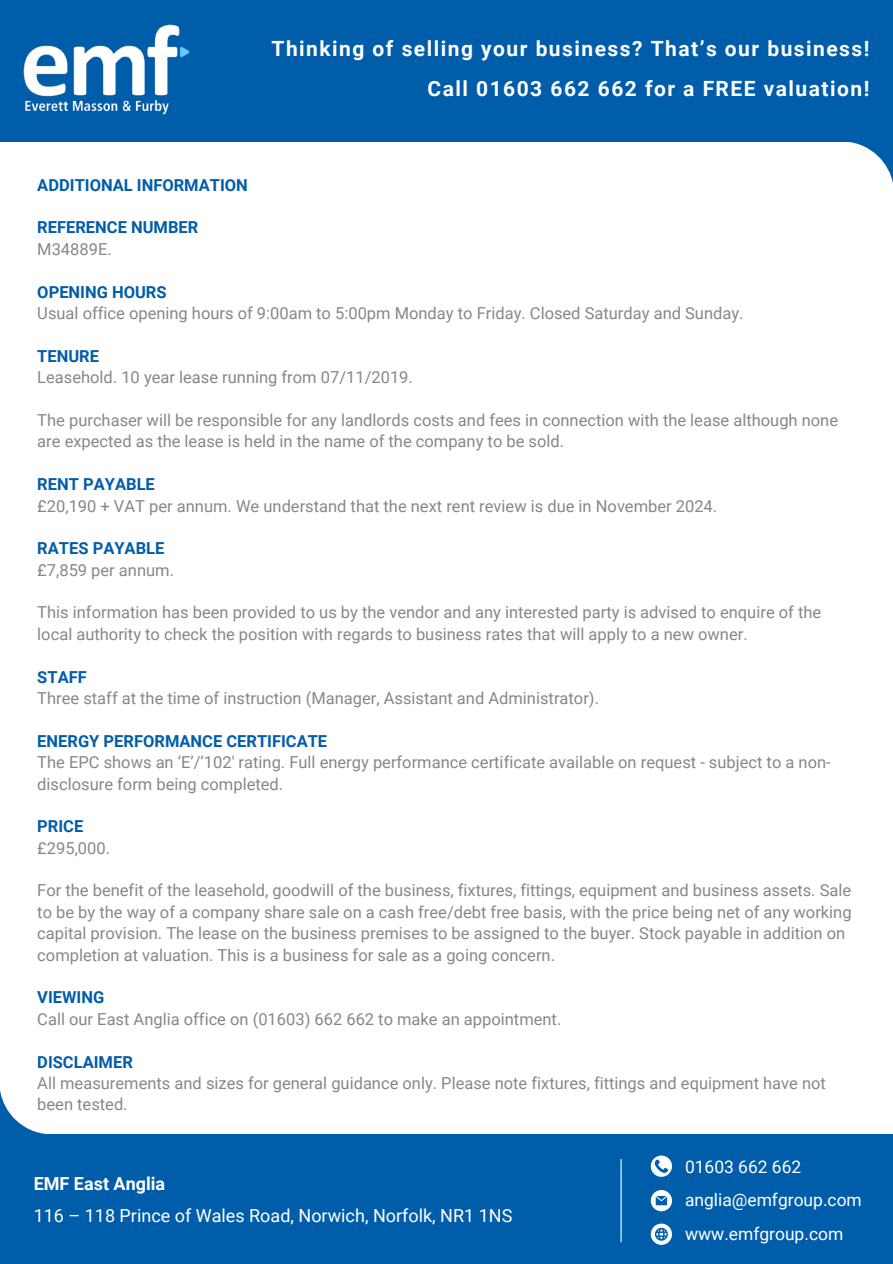
<style>
.page{position:relative;width:893px;height:1264px;background:#fff}
.page>*{position:absolute;margin:0;border:0;box-sizing:border-box;transform-origin:0 0}
.t1{font:700 21px/39.3px "Roboto";letter-spacing:.07em;color:#fff;text-align:right}
.t2{font:18px "Roboto";color:#fff}
.t3{font:700 18px "Roboto";color:#fff}
.t4{font:17.4px/33.8px "Roboto";color:#fff}
.t5{font:16.5px/21.3px "Roboto";color:#878787}
.t6{font:700 16.5px "Roboto";color:#005daa}
</style>
<div class="page">
<div style="left:0;top:0;width:892px;height:1263px;background:#005daa"></div>
<div style="left:0;top:142px;width:892px;height:991px;background:#fff"></div>
<svg style="left:0;top:1090px;width:40px;height:43px"></svg>
<svg style="left:849px;top:142px;width:43px;height:37px"></svg>
<svg style="left:650px;top:1223px;width:22px;height:21px"></svg>
<svg style="left:650px;top:1190px;width:22px;height:21px"></svg>
<svg style="left:650px;top:1155px;width:22px;height:21px"></svg>
<hr style="left:620px;top:1159px;width:1px;height:83px;background:#fff">
<img style="left:24px;top:25px;width:165px;height:90px">
<p class="t1" style="left:271px;top:30px;width:599px">Thinking of selling your business? That’s our business!<br>Call 01603 662 662 for a FREE valuation!</p>
<p class="t6" style="left:37px;top:175px;width:212px">ADDITIONAL INFORMATION</p>
<p class="t6" style="left:37px;top:218px;width:162px">REFERENCE NUMBER</p>
<p class="t5" style="left:37px;top:238px;width:76px">M34889E.</p>
<p class="t6" style="left:37px;top:282px;width:131px">OPENING HOURS</p>
<p class="t5" style="left:37px;top:303px;width:707px">Usual office opening hours of 9:00am to 5:00pm Monday to Friday. Closed Saturday and Sunday.</p>
<p class="t6" style="left:37px;top:346px;width:63px">TENURE</p>
<p class="t5" style="left:37px;top:367px;width:377px">Leasehold. 10 year lease running from 07/11/2019.</p>
<p class="t5" style="left:37px;top:409px;width:802px">The purchaser will be responsible for any landlords costs and fees in connection with the lease although none are expected as the lease is held in the name of the company to be sold.</p>
<p class="t6" style="left:37px;top:475px;width:119px">RENT PAYABLE</p>
<p class="t5" style="left:37px;top:495px;width:681px">£20,190 + VAT per annum. We understand that the next rent review is due in November 2024.</p>
<p class="t6" style="left:37px;top:539px;width:129px">RATES PAYABLE</p>
<p class="t5" style="left:37px;top:559px;width:138px">£7,859 per annum.</p>
<p class="t5" style="left:37px;top:602px;width:785px">This information has been provided to us by the vendor and any interested party is advised to enquire of the local authority to check the position with regards to business rates that will apply to a new owner.</p>
<p class="t6" style="left:37px;top:667px;width:51px">STAFF</p>
<p class="t5" style="left:37px;top:687px;width:563px">Three staff at the time of instruction (Manager, Assistant and Administrator).</p>
<p class="t6" style="left:37px;top:731px;width:291px">ENERGY PERFORMANCE CERTIFICATE</p>
<p class="t5" style="left:37px;top:751px;width:794px">The EPC shows an ‘E’/’102' rating. Full energy performance certificate available on request - subject to a non&shy;disclosure form being completed.</p>
<p class="t6" style="left:37px;top:817px;width:48px">PRICE</p>
<p class="t5" style="left:37px;top:837px;width:74px">£295,000.</p>
<p class="t5" style="left:37px;top:880px;width:815px">For the benefit of the leasehold, goodwill of the business, fixtures, fittings, equipment and business assets. Sale to be by the way of a company share sale on a cash free/debt free basis, with the price being net of any working capital provision. The lease on the business premises to be assigned to the buyer. Stock payable in addition on completion at valuation. This is a business for sale as a going concern.</p>
<p class="t6" style="left:37px;top:988px;width:68px">VIEWING</p>
<p class="t5" style="left:37px;top:1008px;width:525px">Call our East Anglia office on (01603) 662 662 to make an appointment.</p>
<p class="t6" style="left:37px;top:1052px;width:97px">DISCLAIMER</p>
<p class="t5" style="left:37px;top:1072px;width:790px">All measurements and sizes for general guidance only. Please note fixtures, fittings and equipment have not been tested.</p>
<p class="t3" style="left:34px;top:1173px;width:133px">EMF East Anglia</p>
<p class="t2" style="left:34px;top:1204px;width:480px">116 – 118 Prince of Wales Road, Norwich, Norfolk, NR1 1NS</p>
<p class="t4" style="left:685px;top:1149px;width:178px">01603 662 662 anglia@emfgroup.com www.emfgroup.com</p>
</div>
